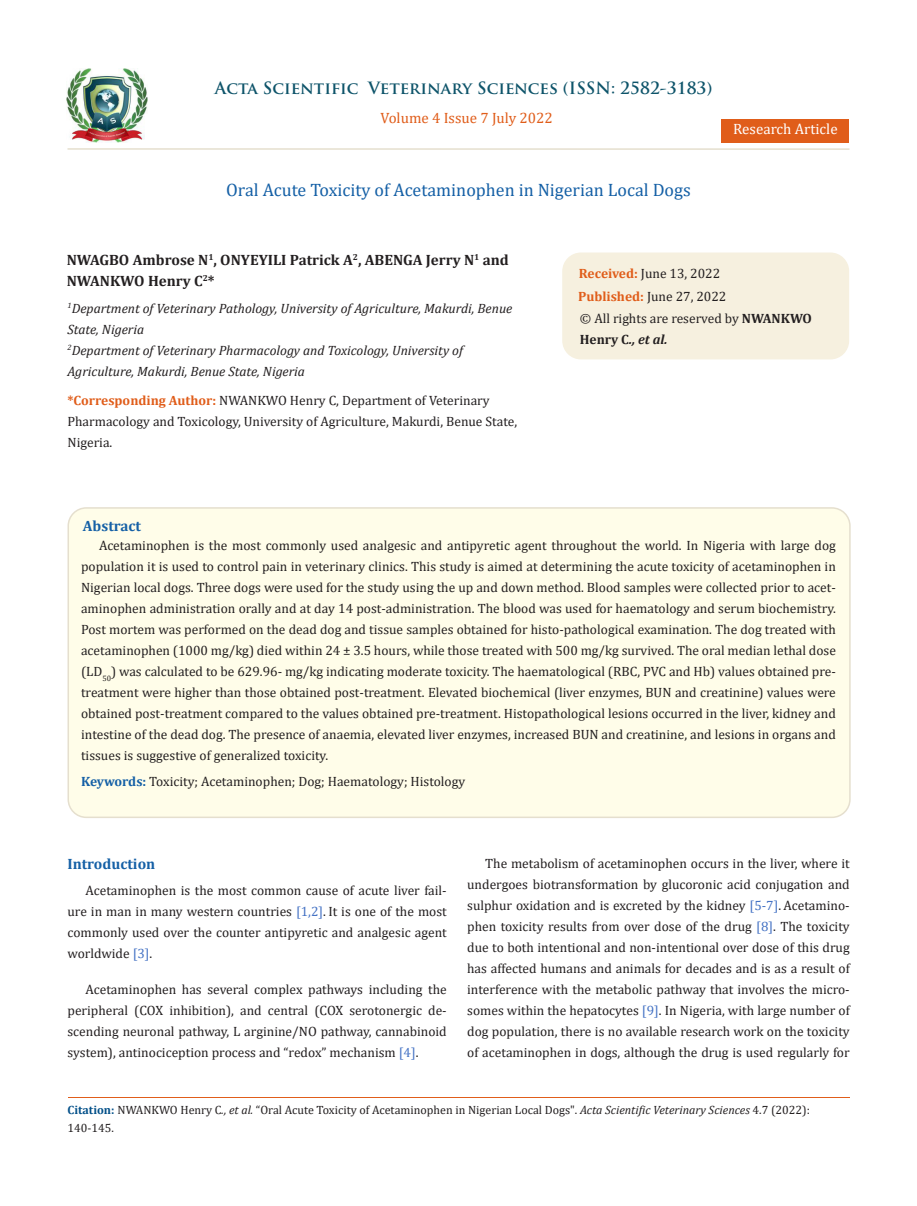
<style>
.page{position:relative;width:917px;height:1206px;background:#fff}
.page>*{position:absolute;margin:0;border:0;box-sizing:border-box;transform-origin:0 0}
.t1{font:18px "Cambria";color:#1560a6}
.t2{font:700 16.5px "Trajan Pro";color:#0e546a}
.t3{font:700 15px/21px "Cambria";color:#231f20}
.t4{font:15px "Cambria";color:#e05d1a}
.t5{font:700 15px "Cambria";color:#1560a6}
.t6{font:15px "Cambria";color:#fff}
.t7{font:13.5px/21px "Cambria";color:#231f20;text-align:justify}
.t8{font:italic 13.5px/21px "Cambria";color:#231f20}
.t9{font:12px/18px "Cambria";color:#231f20}
.s1{font-weight:700;color:#e05d1a}
.s2{font-weight:700}
.s3{font-weight:700;font-style:italic}
.s4{font-weight:700;color:#1560a6}
.s5{color:#4472c4}
.s6{font-weight:700;color:#035089}
.s7{font-style:italic}
</style>
<div class="page">
<img style="left:67px;top:68px;width:80px;height:74px">
<div style="left:721px;top:119px;width:128px;height:23px;background:#e05d1a"></div>
<div style="left:563px;top:253px;width:285px;height:106px;background:#f6f0df;border-radius:18px"></div>
<div style="left:562px;top:253px;width:287px;height:106px;border:2px solid #f6f0df;border-radius:18px"></div>
<div style="left:68px;top:508px;width:781px;height:309px;background:#fffde9;border-radius:18px"></div>
<div style="left:67px;top:507px;width:783px;height:311px;border:2px solid #e5dfce;border-radius:18px"></div>
<hr style="left:68px;top:1097px;width:781px;height:1px;background:#e05d1a">
<hr style="left:67px;top:148px;width:782px;height:2px;background:#e5dfce">
<p class="t2" style="left:215px;top:77px;width:499px">Acta Scientific Veterinary Sciences (ISSN: 2582-3183)</p>
<p class="t4" style="left:380px;top:109px;width:174px">Volume 4 Issue 7 July 2022</p>
<p class="t1" style="left:226px;top:180px;width:466px">Oral Acute Toxicity of Acetaminophen in Nigerian Local Dogs</p>
<p class="t6" style="left:733px;top:120px;width:106px">Research Article</p>
<p class="t3" style="left:67px;top:249px;width:443px">NWAGBO Ambrose N<sup>1</sup>, ONYEYILI Patrick A<sup>2</sup>, ABENGA Jerry N<sup>1</sup> and<br>NWANKWO Henry C<sup>2</sup>*</p>
<p class="t8" style="left:67px;top:297px;width:446px"><sup>1</sup>Department of Veterinary Pathology, University of Agriculture, Makurdi, Benue<br>State, Nigeria</p>
<p class="t8" style="left:67px;top:339px;width:397px"><sup>2</sup>Department of Veterinary Pharmacology and Toxicology, University of<br>Agriculture, Makurdi, Benue State, Nigeria</p>
<p class="t7" style="left:67px;top:390px;width:451px;text-align:left"><span class="s1">*Corresponding Author:</span> NWANKWO Henry C, Department of Veterinary<br>Pharmacology and Toxicology, University of Agriculture, Makurdi, Benue State,<br>Nigeria.</p>
<p class="t7" style="left:579px;top:263px;width:143px"><span class="s1">Received:</span> June 13, 2022</p>
<p class="t7" style="left:578px;top:286px;width:150px"><span class="s1">Published:</span> June 27, 2022</p>
<p class="t7" style="left:580px;top:307px;width:234px">© All rights are reserved by <span class="s2">NWANKWO<br>Henry C</span><span class="s3">., et al.</span></p>
<p class="t5" style="left:83px;top:516px;width:60px">Abstract</p>
<p class="t7" style="left:81px;top:535px;width:756px;text-indent:18px">Acetaminophen is the most commonly used analgesic and antipyretic agent throughout the world. In Nigeria with large dog population it is used to control pain in veterinary clinics. This study is aimed at determining the acute toxicity of acetaminophen in Nigerian local dogs. Three dogs were used for the study using the up and down method. Blood samples were collected prior to acet&shy;aminophen administration orally and at day 14 post-administration. The blood was used for haematology and serum biochemistry.<br>Post mortem was performed on the dead dog and tissue samples obtained for histo-pathological examination. The dog treated with acetaminophen (1000 mg/kg) died within 24 ± 3.5 hours, while those treated with 500 mg/kg survived. The oral median lethal dose (LD<sub>50</sub>) was calculated to be 629.96- mg/kg indicating moderate toxicity. The haematological (RBC, PVC and Hb) values obtained pre&shy;treatment were higher than those obtained post-treatment. Elevated biochemical (liver enzymes, BUN and creatinine) values were obtained post-treatment compared to the values obtained pre-treatment. Histopathological lesions occurred in the liver, kidney and intestine of the dead dog. The presence of anaemia, elevated liver enzymes, increased BUN and creatinine, and lesions in organs and tissues is suggestive of generalized toxicity.</p>
<p class="t7" style="left:81px;top:771px;width:386px"><span class="s4">Keywords:</span> Toxicity; Acetaminophen; Dog; Haematology; Histology</p>
<p class="t5" style="left:67px;top:854px;width:89px">Introduction</p>
<p class="t7" style="left:67px;top:880px;width:381px;text-indent:18px">Acetaminophen is the most common cause of acute liver fail&shy;ure in man in many western countries <span class="s5">[1,2]</span>. It is one of the most commonly used over the counter antipyretic and analgesic agent worldwide <span class="s5">[3]</span>.</p>
<p class="t7" style="left:67px;top:979px;width:381px;text-indent:18px">Acetaminophen has several complex pathways including the peripheral (COX inhibition), and central (COX serotonergic de&shy;scending neuronal pathway, L arginine/NO pathway, cannabinoid system), antinociception process and “redox” mechanism <span class="s5">[4]</span>.</p>
<p class="t7" style="left:467px;top:853px;width:384px;text-indent:18px">The metabolism of acetaminophen occurs in the liver, where it undergoes biotransformation by glucoronic acid conjugation and sulphur oxidation and is excreted by the kidney <span class="s5">[5-7]</span>. Acetamino&shy;phen toxicity results from over dose of the drug <span class="s5">[8]</span>. The toxicity due to both intentional and non-intentional over dose of this drug has affected humans and animals for decades and is as a result of interference with the metabolic pathway that involves the micro&shy;somes within the hepatocytes <span class="s5">[9]</span>. In Nigeria, with large number of dog population, there is no available research work on the toxicity of acetaminophen in dogs, although the drug is used regularly for</p>
<p class="t9" style="left:68px;top:1101px;width:744px"><span class="s6">Citation:</span> NWANKWO Henry C<span class="s7">., et al.</span> “Oral Acute Toxicity of Acetaminophen in Nigerian Local Dogs". <span class="s7">Acta Scientific Veterinary Sciences</span> 4.7 (2022):<br>140-145.</p>
</div>
